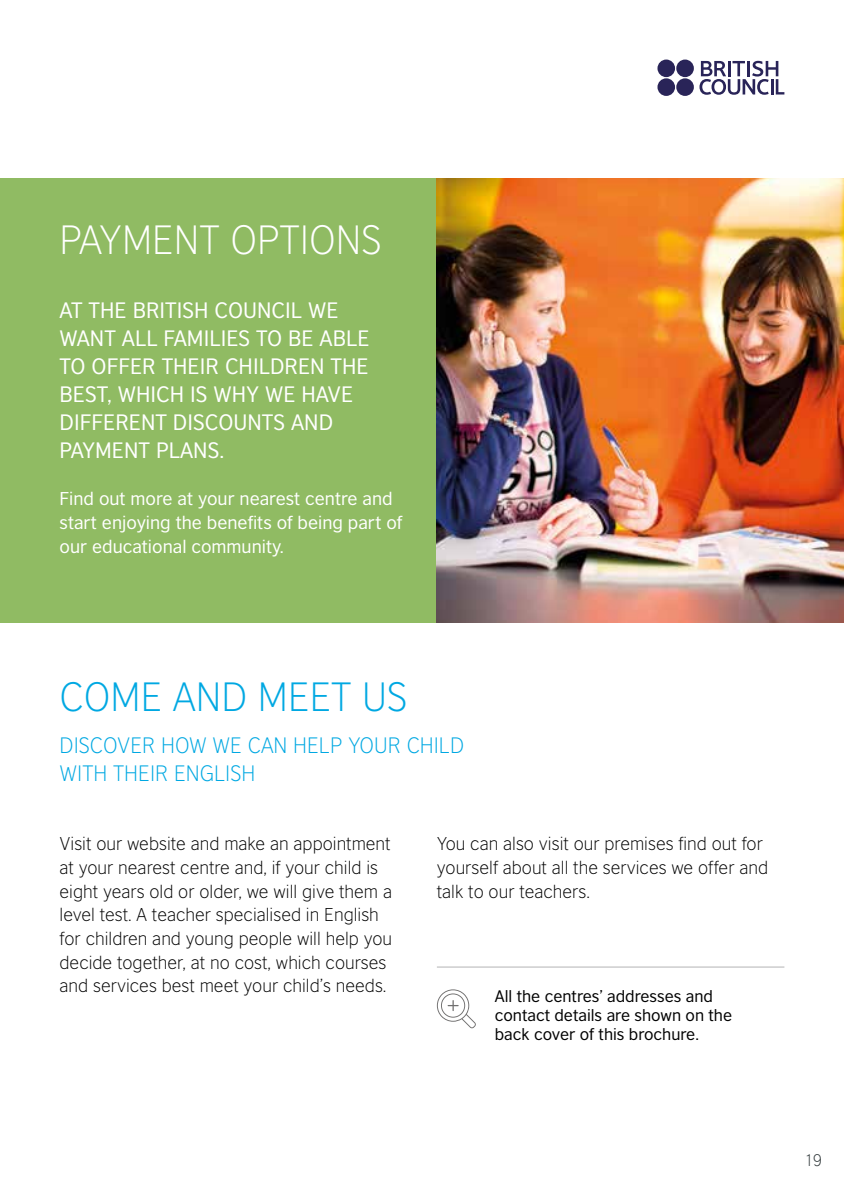
<style>
.page{position:relative;width:844px;height:1191px;background:#fff}
.page>*{position:absolute;margin:0;border:0;box-sizing:border-box;transform-origin:0 0}
.t1{font:300 38.5px "British Council Sans";color:#fff}
.t2{font:300 38.5px "British Council Sans";color:#00a8e2}
.t3{font:21px/28px "British Council Sans";color:#fff}
.t4{font:300 21px/28px "British Council Sans";color:#00a8e2}
.t5{font:300 17.5px/23.6px "British Council Sans";color:#000}
.t6{font:17.5px/23.6px "British Council Sans";color:#fff}
.t7{font:15.75px/18.9px "British Council Sans";color:#000}
.t8{font:300 15.75px "British Council Sans";color:#30383a}
</style>
<div class="page">
<svg style="left:699px;top:61px;width:85px;height:34px"></svg>
<div style="left:657px;top:60px;width:18px;height:17px;background:#292458;border-radius:50%"></div>
<div style="left:676px;top:60px;width:17px;height:17px;background:#292458;border-radius:50%"></div>
<div style="left:657px;top:78px;width:18px;height:18px;background:#292458;border-radius:50%"></div>
<div style="left:676px;top:78px;width:17px;height:18px;background:#292458;border-radius:50%"></div>
<div style="left:0;top:179px;width:437px;height:444px;background:#90bb63"></div>
<img style="left:437px;top:179px;width:406px;height:444px">
<svg style="left:437px;top:989px;width:38px;height:39px"></svg>
<hr style="left:437px;top:966px;width:347px;height:1px;background:#b3b3b5">
<h1 class="t1" style="left:60px;top:218px;width:324px">PAYMENT OPTIONS</h1>
<p class="t3" style="left:60px;top:296px;width:311px">AT THE BRITISH COUNCIL WE<br>WANT ALL FAMILIES TO BE ABLE<br>TO OFFER THEIR CHILDREN THE<br>BEST, WHICH IS WHY WE HAVE<br>DIFFERENT DISCOUNTS AND<br>PAYMENT PLANS.</p>
<p class="t6" style="left:60px;top:487px;width:344px">Find out more at your nearest centre and start enjoying the benefits of being part of our educational community.</p>
<h1 class="t2" style="left:60px;top:675px;width:349px">COME AND MEET US</h1>
<p class="t4" style="left:60px;top:731px;width:406px">DISCOVER HOW WE CAN HELP YOUR CHILD<br>WITH THEIR ENGLISH</p>
<p class="t5" style="left:60px;top:832px;width:334px">Visit our website and make an appointment at your nearest centre and, if your child is eight years old or older, we will give them a level test. A teacher specialised in English for children and young people will help you decide together, at no cost, which courses and services best meet your child’s needs.</p>
<p class="t5" style="left:437px;top:832px;width:333px">You can also visit our premises find out for yourself about all the services we offer and talk to our teachers.</p>
<p class="t7" style="left:494px;top:986px;width:239px">All the centres’ addresses and contact details are shown on the back cover of this brochure.</p>
<p class="t8" style="left:804px;top:1151px;width:19px">19</p>
</div>
